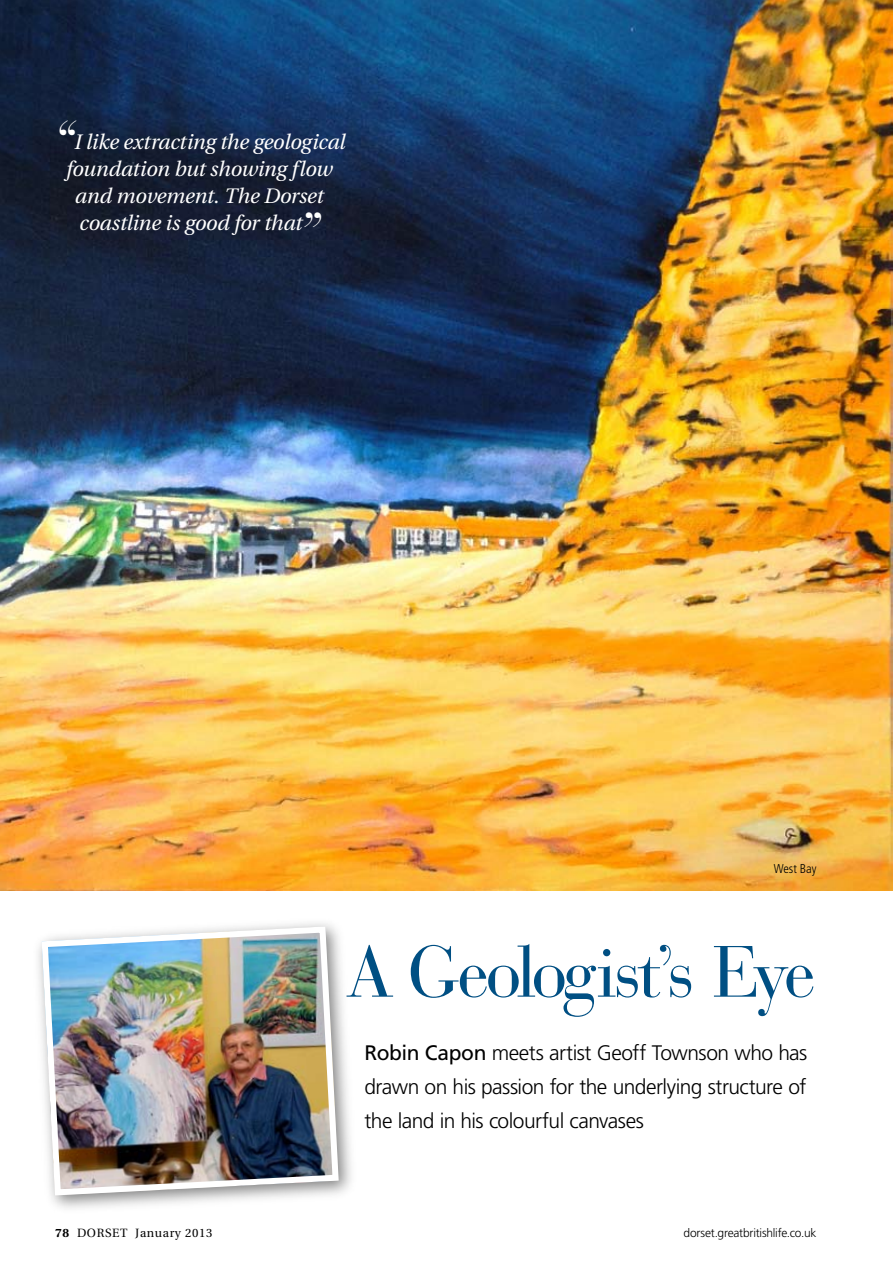
<style>
.page{position:relative;width:893px;height:1263px;background:#fff}
.page>*{position:absolute;margin:0;border:0;box-sizing:border-box;transform-origin:0 0}
.t1{font:72px "Bauer Bodoni";letter-spacing:-.065em;color:#004f83}
.t2{font:italic 49.5px "Bauer Bodoni";color:#fff}
.t3{font:300 21px/33.9px "Frutiger";letter-spacing:-.025em;color:#000;text-align:justify}
.t4{font:italic 21px "Utopia";letter-spacing:-.01em;color:#fff}
.t5{font:300 condensed 12.75px "Frutiger";letter-spacing:-.005em;color:#000}
.t6{font:300 12px "Frutiger";letter-spacing:-.02em;color:#000}
.t7{font:12px "Utopia";letter-spacing:.05em;color:#000}
.s1{font-weight:400}
.s2{font-weight:700}
</style>
<div class="page">
<img style="left:0;top:0;width:893px;height:890px">
<div style="left:29px;top:914px;width:330px;height:302px;background:#000;opacity:.5"></div>
<img style="left:42px;top:926px;width:297px;height:269px">
<div style="left:42px;top:926px;width:297px;height:269px;border:6px solid #fff;border-radius:14px"></div>
<h2 class="t2" style="left:53px;top:109px;width:23px">“</h2>
<p class="t4" style="left:74px;top:130px;width:273px">I like extracting the geological</p>
<p class="t4" style="left:66px;top:157px;width:268px">foundation but showing flow</p>
<p class="t4" style="left:75px;top:184px;width:250px">and movement. The Dorset</p>
<p class="t4" style="left:79px;top:211px;width:224px">coastline is good for that</p>
<h2 class="t2" style="left:297px;top:201px;width:23px">”</h2>
<p class="t5" style="left:774px;top:862px;width:44px">West Bay</p>
<h1 class="t1" style="left:346px;top:929px;width:471px">A Geologist’s Eye</h1>
<p class="t3" style="left:364px;top:1036px;width:444px"><span class="s1">Robin Capon</span> meets artist Geoff Townson who has drawn on his passion for the underlying structure of the land in his colourful canvases</p>
<p class="t7" style="left:55px;top:1226px;width:159px"><span class="s2">78</span> DORSET January 2013</p>
<p class="t6" style="left:684px;top:1226px;width:134px">dorset.greatbritishlife.co.uk</p>
</div>
